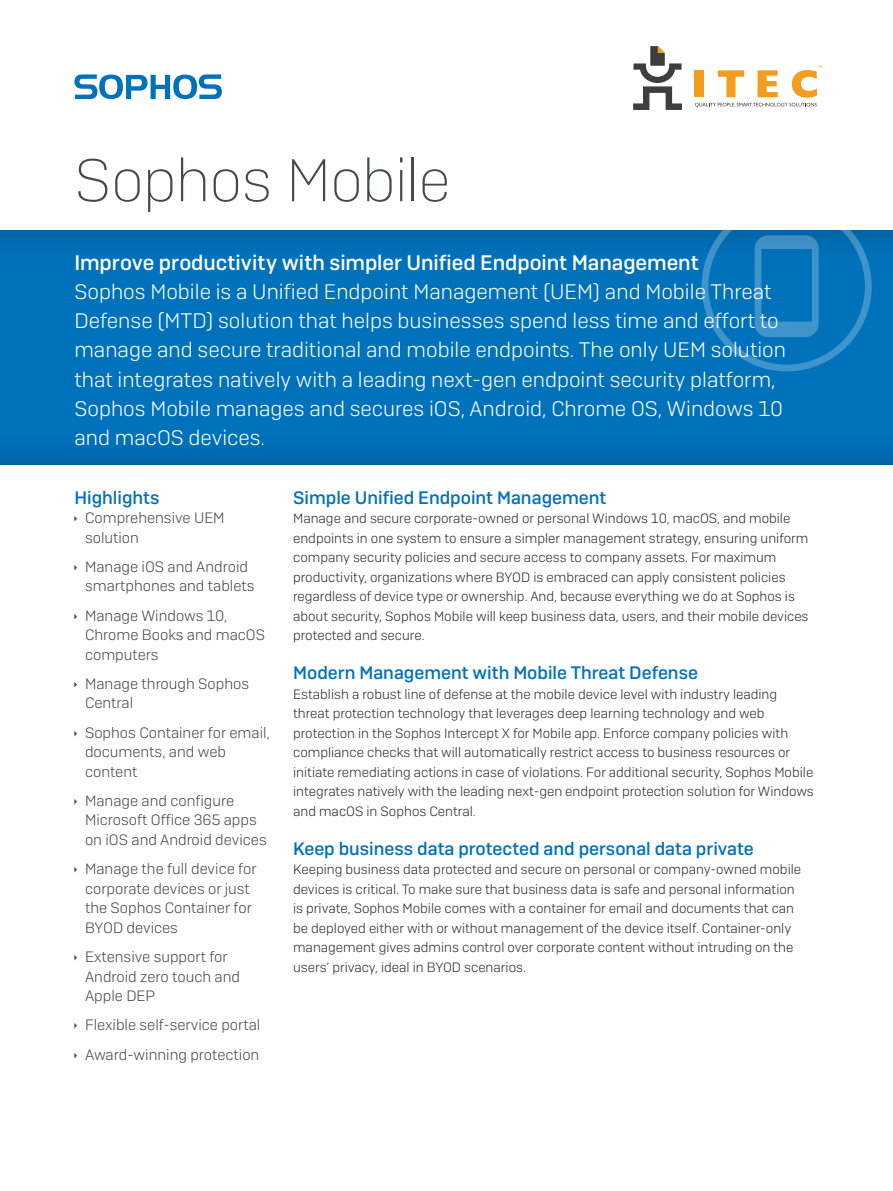
<style>
.page{position:relative;width:893px;height:1191px;background:#fff}
.page>*{position:absolute;margin:0;border:0;box-sizing:border-box;transform-origin:0 0}
.t1{font:200 60px "Sophos Sans";letter-spacing:-.015em;color:#43494d}
.Intro_copy{font:300 21px/29.2px "Sophos Sans";color:#fff}
.Intro_subheading{font:500 21px "Sophos Sans";letter-spacing:-.005em;color:#fff}
.Subheading_1{font:500 18px "Sophos Sans";color:#0072bc}
.t2{font:300 15px/19.5px "Sophos Sans";color:#43494d}
.Body_Copy{font:300 13.5px/19.5px "Sophos Sans";color:#282c31}
</style>
<div class="page">
<div style="left:0;top:229px;width:893px;height:237px;background:#231f20;opacity:.3"></div>
<svg style="left:702px;top:229px;width:170px;height:142px;background:#0f79bd"></svg>
<svg style="left:74px;top:74px;width:148px;height:25px"></svg>
<svg style="left:633px;top:46px;width:49px;height:64px"></svg>
<svg style="left:695px;top:66px;width:127px;height:41px"></svg>
<p class="t1" style="left:74px;top:145px;width:378px">Sophos Mobile</p>
<p class="Intro_subheading" style="left:74px;top:249px;width:626px">Improve productivity with simpler Unified Endpoint Management</p>
<p class="Intro_copy" style="left:74px;top:276px;width:713px">Sophos Mobile is a Unified Endpoint Management (UEM) and Mobile Threat Defense (MTD) solution that helps businesses spend less time and effort to manage and secure traditional and mobile endpoints. The only UEM solution that integrates natively with a leading next-gen endpoint security platform, Sophos Mobile manages and secures iOS, Android, Chrome OS, Windows 10 and macOS devices.</p>
<p class="Subheading_1" style="left:74px;top:486px;width:87px">Highlights</p>
<p class="t2" style="left:85px;top:508px;width:141px">Comprehensive UEM solution</p>
<p class="t2" style="left:85px;top:556px;width:171px">Manage iOS and Android smartphones and tablets</p>
<p class="t2" style="left:85px;top:605px;width:182px">Manage Windows 10,<br>Chrome Books and macOS computers</p>
<p class="t2" style="left:85px;top:673px;width:166px">Manage through Sophos<br>Central</p>
<p class="t2" style="left:85px;top:722px;width:186px">Sophos Container for email, documents, and web content</p>
<p class="t2" style="left:85px;top:790px;width:183px">Manage and configure<br>Microsoft Office 365 apps on iOS and Android devices</p>
<p class="t2" style="left:85px;top:859px;width:173px">Manage the full device for corporate devices or just the Sophos Container for<br>BYOD devices</p>
<p class="t2" style="left:85px;top:946px;width:157px">Extensive support for<br>Android zero touch and<br>Apple DEP</p>
<p class="t2" style="left:85px;top:1015px;width:177px">Flexible self-service portal</p>
<p class="t2" style="left:85px;top:1044px;width:176px">Award-winning protection</p>
<p class="Subheading_1" style="left:293px;top:486px;width:315px">Simple Unified Endpoint Management</p>
<p class="Body_Copy" style="left:293px;top:508px;width:517px">Manage and secure corporate-owned or personal Windows 10, macOS, and mobile endpoints in one system to ensure a simpler management strategy, ensuring uniform company security policies and secure access to company assets. For maximum productivity, organizations where BYOD is embraced can apply consistent policies regardless of device type or ownership. And, because everything we do at Sophos is about security, Sophos Mobile will keep business data, users, and their mobile devices protected and secure.</p>
<p class="Subheading_1" style="left:293px;top:662px;width:406px">Modern Management with Mobile Threat Defense</p>
<p class="Body_Copy" style="left:293px;top:684px;width:522px">Establish a robust line of defense at the mobile device level with industry leading threat protection technology that leverages deep learning technology and web protection in the Sophos Intercept X for Mobile app. Enforce company policies with compliance checks that will automatically restrict access to business resources or initiate remediating actions in case of violations. For additional security, Sophos Mobile integrates natively with the leading next-gen endpoint protection solution for Windows and macOS in Sophos Central.</p>
<p class="Subheading_1" style="left:293px;top:837px;width:462px">Keep business data protected and personal data private</p>
<p class="Body_Copy" style="left:293px;top:859px;width:510px">Keeping business data protected and secure on personal or company-owned mobile devices is critical. To make sure that business data is safe and personal information is private, Sophos Mobile comes with a container for email and documents that can be deployed either with or without management of the device itself. Container-only management gives admins control over corporate content without intruding on the users’ privacy, ideal in BYOD scenarios.</p>
</div>
